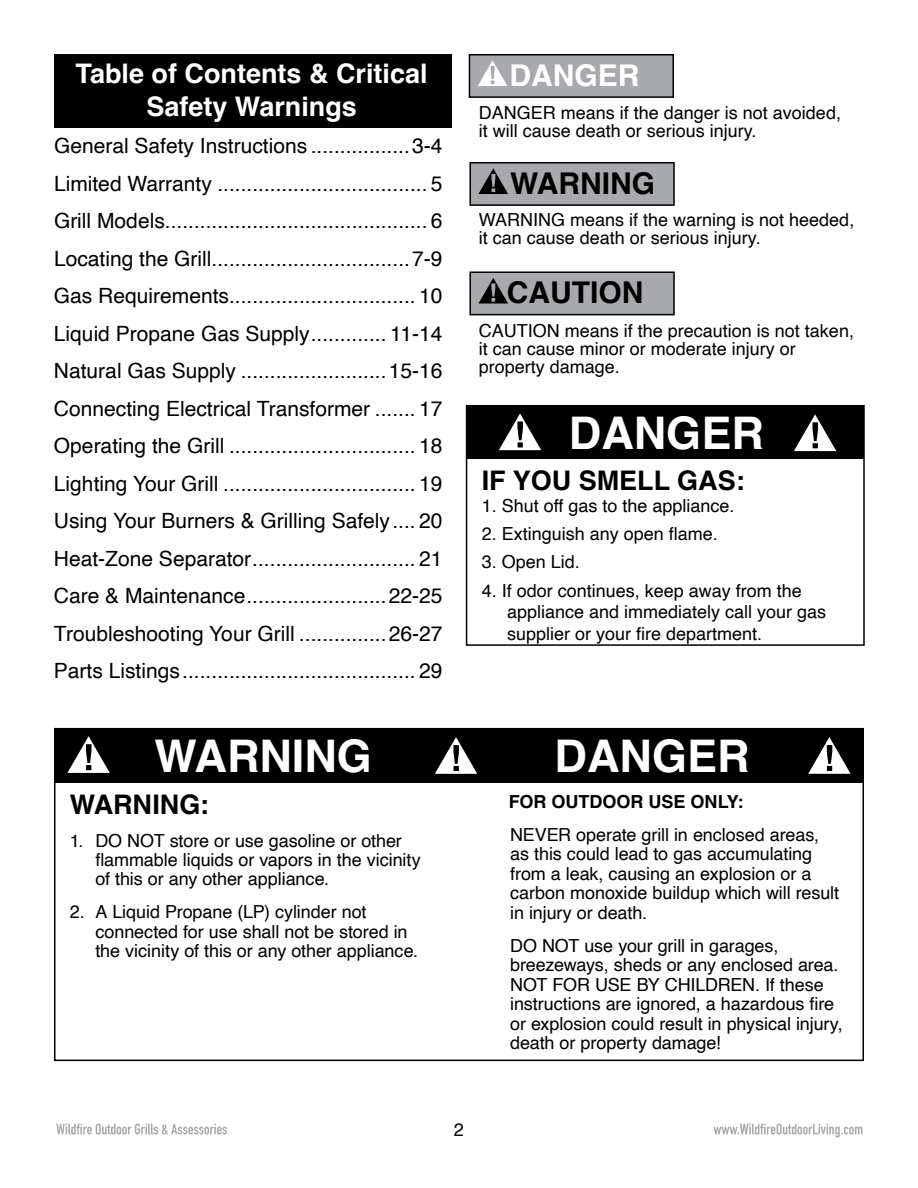
<style>
.page{position:relative;width:918px;height:1188px;background:#fff}
.page>*{position:absolute;margin:0;border:0;box-sizing:border-box;transform-origin:0 0}
.t1{font:700 45px "Helvetica";color:#fff}
.t2{font:700 30px "Helvetica";color:#000}
.t3{font:700 30px "Helvetica";color:#fff}
.t4{font:700 27px/32.4px "Helvetica";color:#fff;text-align:center}
.t5{font:700 27px "Helvetica";color:#000}
.t6{font:21px/37.5px "Helvetica";color:#000;text-align:justify}
.t7{font:18px/19.5px "Helvetica";color:#000}
.t8{font:700 18px "Helvetica";color:#000}
</style>
<div class="page">
<svg style="left:56px;top:1124px;width:806px;height:14px"></svg>
<div style="left:466px;top:405px;width:399px;height:241px;border:2px solid #000"></div>
<div style="left:54px;top:54px;width:397px;height:73px;background:#000"></div>
<div style="left:467px;top:405px;width:397px;height:54px;background:#000"></div>
<div style="left:55px;top:728px;width:809px;height:54px;background:#000"></div>
<svg style="left:67px;top:736px;width:43px;height:37px"></svg>
<svg style="left:808px;top:737px;width:43px;height:37px"></svg>
<svg style="left:499px;top:414px;width:42px;height:36px"></svg>
<svg style="left:794px;top:414px;width:42px;height:37px"></svg>
<div style="left:469px;top:55px;width:204px;height:42px;background:#a7a9ac"></div>
<div style="left:469px;top:54px;width:205px;height:44px;border:2px solid #000"></div>
<svg style="left:478px;top:60px;width:29px;height:26px"></svg>
<div style="left:470px;top:163px;width:204px;height:42px;background:#a7a9ac"></div>
<div style="left:469px;top:162px;width:206px;height:44px;border:2px solid #000"></div>
<svg style="left:478px;top:168px;width:30px;height:26px"></svg>
<div style="left:470px;top:272px;width:204px;height:43px;background:#a7a9ac"></div>
<div style="left:469px;top:272px;width:206px;height:43px;border:2px solid #000"></div>
<svg style="left:478px;top:278px;width:30px;height:26px"></svg>
<svg style="left:435px;top:737px;width:42px;height:37px"></svg>
<h3 class="t4" style="left:76px;top:61px;width:354px">Table of Contents &amp; Critical<br>Safety Warnings</h3>
<p class="t6" style="left:54px;top:128px;width:390px">General Safety Instructions .................3-4<br>Limited Warranty .................................... 5<br>Grill Models............................................. 6<br>Locating the Grill..................................7-9<br>Gas Requirements................................ 10<br>Liquid Propane Gas Supply............. 11-14<br>Natural Gas Supply .........................15-16<br>Connecting Electrical Transformer ....... 17<br>Operating the Grill ................................ 18<br>Lighting Your Grill ................................. 19<br>Using Your Burners &amp; Grilling Safely.... 20<br>Heat-Zone Separator............................ 21<br>Care &amp; Maintenance........................22-25<br>Troubleshooting Your Grill ...............26-27<br>Parts Listings........................................ 29</p>
<h1 class="t1" style="left:154px;top:728px;width:219px">WARNING</h1>
<h3 class="t5" style="left:70px;top:788px;width:141px">WARNING:</h3>
<p class="t7" style="left:95px;top:831px;width:327px;text-indent:-26px">1. DO NOT store or use gasoline or other flammable liquids or vapors in the vicinity of this or any other appliance.</p>
<p class="t7" style="left:95px;top:903px;width:324px;text-indent:-26px">2. A Liquid Propane (LP) cylinder not connected for use shall not be stored in the vicinity of this or any other appliance.</p>
<h2 class="t3" style="left:509px;top:57px;width:131px">DANGER</h2>
<p class="t7" style="left:479px;top:104px;width:364px;line-height:18px">DANGER means if the danger is not avoided, it will cause death or serious injury.</p>
<h2 class="t2" style="left:510px;top:165px;width:146px">WARNING</h2>
<p class="t7" style="left:479px;top:211px;width:377px;line-height:18px">WARNING means if the warning is not heeded, it can cause death or serious injury.</p>
<h2 class="t2" style="left:507px;top:275px;width:138px">CAUTION</h2>
<p class="t7" style="left:479px;top:323px;width:377px;line-height:18px">CAUTION means if the precaution is not taken, it can cause minor or moderate injury or property damage.</p>
<h1 class="t1" style="left:569px;top:406px;width:196px">DANGER</h1>
<h3 class="t5" style="left:482px;top:464px;width:265px">IF YOU SMELL GAS:</h3>
<p class="t7" style="left:482px;top:496px;width:254px">1. Shut off gas to the appliance.</p>
<p class="t7" style="left:482px;top:524px;width:238px">2. Extinguish any open flame.</p>
<p class="t7" style="left:482px;top:553px;width:100px">3. Open Lid.</p>
<p class="t7" style="left:507px;top:580px;width:321px;line-height:21.6px;text-indent:-26px">4. If odor continues, keep away from the appliance and immediately call your gas supplier or your fire department.</p>
<h1 class="t1" style="left:555px;top:729px;width:196px">DANGER</h1>
<p class="t8" style="left:509px;top:791px;width:236px">FOR OUTDOOR USE ONLY:</p>
<p class="t7" style="left:510px;top:825px;width:330px">NEVER operate grill in enclosed areas, as this could lead to gas accumulating from a leak, causing an explosion or a carbon monoxide buildup which will result in injury or death.</p>
<p class="t7" style="left:510px;top:936px;width:334px">DO NOT use your grill in garages, breezeways, sheds or any enclosed area.<br>NOT FOR USE BY CHILDREN. If these instructions are ignored, a hazardous fire or explosion could result in physical injury, death or property damage!</p>
<p class="t7" style="left:454px;top:1120px;width:12px">2</p>
</div>
